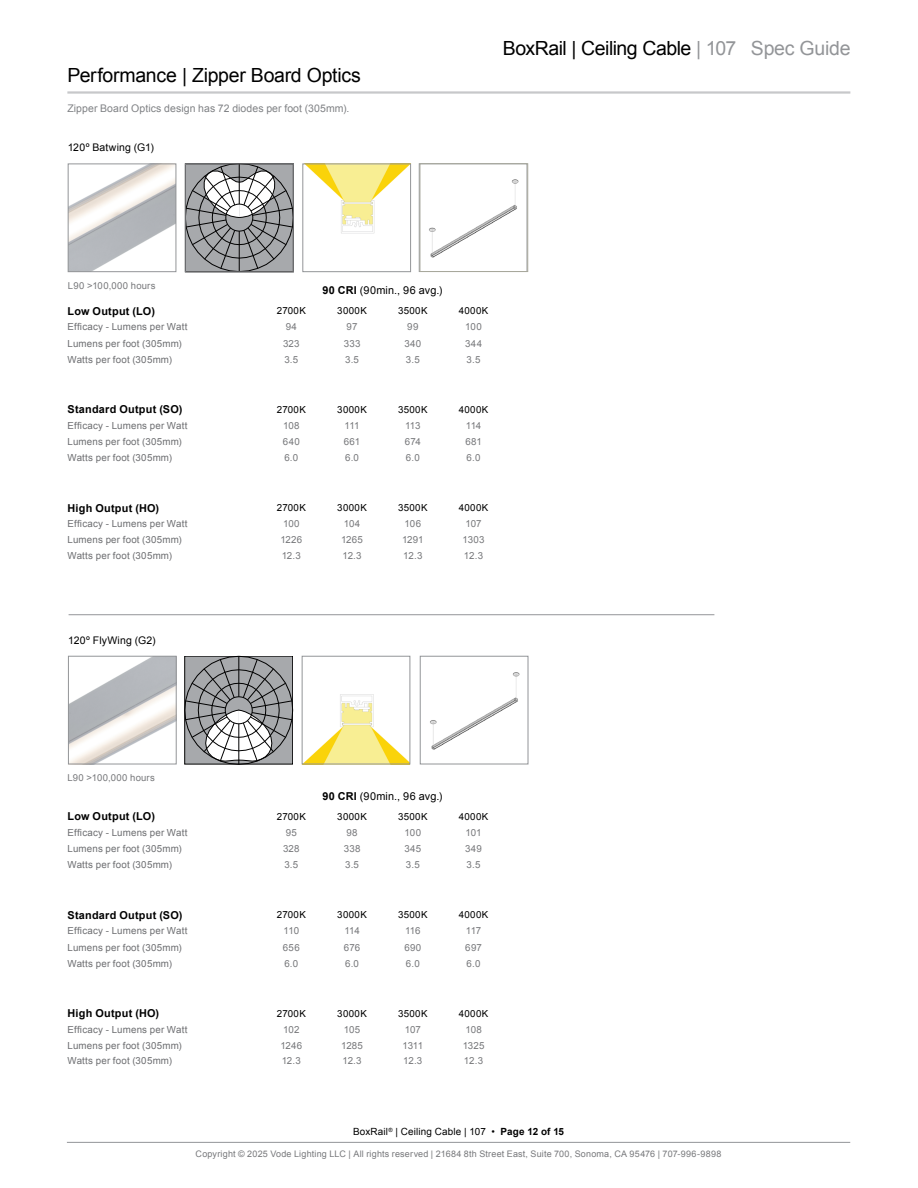
<style>
.page{position:relative;width:918px;height:1188px;background:#fff}
.page>*{position:absolute;margin:0;border:0;box-sizing:border-box;transform-origin:0 0}
.t1{font:19.5px "Arial";letter-spacing:-.015em;color:#000}
.t2{font:700 10.95px "Arial";letter-spacing:.02em;color:#000}
.t3{font:10.95px "Arial";letter-spacing:.015em;color:#000}
.t4{font:10.5px "Arial";letter-spacing:.005em;color:#808285}
.t5{font:10.5px "Arial";letter-spacing:.015em;color:#000}
.t6{font:9.9px "Arial";letter-spacing:.015em;color:#000}
.t7{font:9.75px "Arial";letter-spacing:.02em;color:#6d6e71}
.t8{font:9.75px "Arial";letter-spacing:.005em;color:#77787b}
.t9{font:9.75px "Arial";letter-spacing:.035em;color:#000}
.t10{font:9.45px "Arial";letter-spacing:.025em;color:#77787b}
.t11{font:9px "Arial";letter-spacing:.02em;color:#77787b}
.s1{color:#939598}
.s2{font-weight:700}
</style>
<div class="page">
<hr style="left:67px;top:1142px;width:783px;height:1px;background:#939598">
<img style="left:429px;top:179px;width:90px;height:79px">
<hr style="left:69px;top:614px;width:645px;height:1px;background:#939598">
<hr style="left:67px;top:91px;width:783px;height:3px;background:#c7c8ca">
<div style="left:420px;top:164px;width:108px;height:108px;border:1px solid #a9a99d"></div>
<img style="left:307px;top:166px;width:102px;height:68px">
<div style="left:303px;top:164px;width:108px;height:108px;border:1px solid #939598"></div>
<img style="left:70px;top:166px;width:104px;height:104px">
<div style="left:68px;top:164px;width:108px;height:108px;border:1px solid #939598"></div>
<svg style="left:187px;top:166px;width:105px;height:104px;background:#9ea0a2"></svg>
<hr style="left:239px;top:231px;width:1px;height:41px;background:#000">
<div style="left:185px;top:164px;width:109px;height:108px;border:1px solid #77787b"></div>
<img style="left:304px;top:694px;width:104px;height:68px">
<div style="left:302px;top:656px;width:108px;height:108px;border:1px solid #939598"></div>
<img style="left:70px;top:658px;width:104px;height:104px">
<div style="left:68px;top:656px;width:108px;height:108px;border:1px solid #939598"></div>
<svg style="left:185px;top:656px;width:108px;height:108px"></svg>
<hr style="left:239px;top:656px;width:1px;height:41px;background:#000">
<img style="left:430px;top:672px;width:90px;height:78px">
<div style="left:420px;top:656px;width:108px;height:108px;border:1px solid #939598"></div>
<h1 class="t1" style="left:67px;top:62px;width:295px">Performance | Zipper Board Optics</h1>
<p class="t4" style="left:67px;top:101px;width:284px">Zipper Board Optics design has 72 diodes per foot (305mm).</p>
<p class="t5" style="left:68px;top:141px;width:88px">120º Batwing (G1)</p>
<h1 class="t1" style="left:503px;top:35px;width:349px">BoxRail | Ceiling Cable <span class="s1">| 107 Spec Guide</span></h1>
<p class="t10" style="left:68px;top:279px;width:89px">L90 &gt;100,000 hours</p>
<p class="t3" style="left:322px;top:283px;width:122px"><span class="s2">90 CRI</span> (90min., 96 avg.)</p>
<p class="t2" style="left:68px;top:304px;width:89px">Low Output (LO)</p>
<p class="t9" style="left:277px;top:304px;width:31px">2700K</p>
<p class="t9" style="left:337px;top:304px;width:31px">3000K</p>
<p class="t9" style="left:398px;top:304px;width:31px">3500K</p>
<p class="t9" style="left:459px;top:304px;width:31px">4000K</p>
<p class="t7" style="left:68px;top:321px;width:121px">Efficacy - Lumens per Watt</p>
<p class="t8" style="left:286px;top:321px;width:13px">94</p>
<p class="t8" style="left:347px;top:321px;width:12px">97</p>
<p class="t8" style="left:407px;top:321px;width:13px">99</p>
<p class="t8" style="left:465px;top:321px;width:18px">100</p>
<p class="t7" style="left:68px;top:337px;width:116px">Lumens per foot (305mm)</p>
<p class="t8" style="left:283px;top:337px;width:18px">323</p>
<p class="t8" style="left:344px;top:337px;width:18px">333</p>
<p class="t8" style="left:404px;top:337px;width:18px">340</p>
<p class="t8" style="left:465px;top:337px;width:19px">344</p>
<p class="t7" style="left:68px;top:353px;width:106px">Watts per foot (305mm)</p>
<p class="t8" style="left:284px;top:353px;width:15px">3.5</p>
<p class="t8" style="left:345px;top:353px;width:15px">3.5</p>
<p class="t8" style="left:406px;top:353px;width:15px">3.5</p>
<p class="t8" style="left:467px;top:353px;width:15px">3.5</p>
<p class="t2" style="left:68px;top:402px;width:116px">Standard Output (SO)</p>
<p class="t9" style="left:277px;top:403px;width:31px">2700K</p>
<p class="t9" style="left:337px;top:403px;width:31px">3000K</p>
<p class="t9" style="left:398px;top:403px;width:31px">3500K</p>
<p class="t9" style="left:459px;top:403px;width:31px">4000K</p>
<p class="t7" style="left:68px;top:419px;width:121px">Efficacy - Lumens per Watt</p>
<p class="t8" style="left:283px;top:419px;width:18px">108</p>
<p class="t8" style="left:345px;top:419px;width:16px">111</p>
<p class="t8" style="left:405px;top:419px;width:17px">113</p>
<p class="t8" style="left:466px;top:419px;width:17px">114</p>
<p class="t7" style="left:68px;top:435px;width:116px">Lumens per foot (305mm)</p>
<p class="t8" style="left:283px;top:435px;width:18px">640</p>
<p class="t8" style="left:344px;top:435px;width:18px">661</p>
<p class="t8" style="left:405px;top:435px;width:17px">674</p>
<p class="t8" style="left:465px;top:435px;width:18px">681</p>
<p class="t7" style="left:68px;top:452px;width:106px">Watts per foot (305mm)</p>
<p class="t8" style="left:284px;top:452px;width:15px">6.0</p>
<p class="t8" style="left:345px;top:452px;width:15px">6.0</p>
<p class="t8" style="left:406px;top:452px;width:15px">6.0</p>
<p class="t8" style="left:467px;top:452px;width:15px">6.0</p>
<p class="t2" style="left:68px;top:500px;width:93px">High Output (HO)</p>
<p class="t9" style="left:277px;top:501px;width:31px">2700K</p>
<p class="t9" style="left:337px;top:501px;width:31px">3000K</p>
<p class="t9" style="left:398px;top:501px;width:31px">3500K</p>
<p class="t9" style="left:459px;top:501px;width:31px">4000K</p>
<p class="t7" style="left:68px;top:517px;width:121px">Efficacy - Lumens per Watt</p>
<p class="t8" style="left:283px;top:517px;width:18px">100</p>
<p class="t8" style="left:344px;top:517px;width:18px">104</p>
<p class="t8" style="left:405px;top:517px;width:18px">106</p>
<p class="t8" style="left:466px;top:517px;width:18px">107</p>
<p class="t7" style="left:68px;top:533px;width:116px">Lumens per foot (305mm)</p>
<p class="t8" style="left:280px;top:533px;width:23px">1226</p>
<p class="t8" style="left:341px;top:533px;width:23px">1265</p>
<p class="t8" style="left:402px;top:533px;width:23px">1291</p>
<p class="t8" style="left:463px;top:533px;width:23px">1303</p>
<p class="t7" style="left:68px;top:549px;width:106px">Watts per foot (305mm)</p>
<p class="t8" style="left:282px;top:549px;width:21px">12.3</p>
<p class="t8" style="left:343px;top:549px;width:21px">12.3</p>
<p class="t8" style="left:403px;top:549px;width:21px">12.3</p>
<p class="t8" style="left:464px;top:549px;width:21px">12.3</p>
<p class="t5" style="left:68px;top:633px;width:89px">120º FlyWing (G2)</p>
<p class="t10" style="left:67px;top:772px;width:89px">L90 &gt;100,000 hours</p>
<p class="t3" style="left:322px;top:789px;width:122px"><span class="s2">90 CRI</span> (90min., 96 avg.)</p>
<p class="t2" style="left:68px;top:809px;width:89px">Low Output (LO)</p>
<p class="t9" style="left:277px;top:810px;width:31px">2700K</p>
<p class="t9" style="left:337px;top:810px;width:31px">3000K</p>
<p class="t9" style="left:398px;top:810px;width:31px">3500K</p>
<p class="t9" style="left:459px;top:810px;width:31px">4000K</p>
<p class="t7" style="left:68px;top:826px;width:121px">Efficacy - Lumens per Watt</p>
<p class="t8" style="left:286px;top:826px;width:13px">95</p>
<p class="t8" style="left:347px;top:826px;width:13px">98</p>
<p class="t8" style="left:405px;top:826px;width:18px">100</p>
<p class="t8" style="left:466px;top:826px;width:18px">101</p>
<p class="t7" style="left:68px;top:842px;width:116px">Lumens per foot (305mm)</p>
<p class="t8" style="left:283px;top:842px;width:18px">328</p>
<p class="t8" style="left:344px;top:842px;width:18px">338</p>
<p class="t8" style="left:404px;top:842px;width:18px">345</p>
<p class="t8" style="left:465px;top:842px;width:18px">349</p>
<p class="t7" style="left:68px;top:858px;width:106px">Watts per foot (305mm)</p>
<p class="t8" style="left:284px;top:858px;width:15px">3.5</p>
<p class="t8" style="left:345px;top:858px;width:15px">3.5</p>
<p class="t8" style="left:406px;top:858px;width:15px">3.5</p>
<p class="t8" style="left:467px;top:858px;width:15px">3.5</p>
<p class="t2" style="left:68px;top:908px;width:116px">Standard Output (SO)</p>
<p class="t9" style="left:277px;top:908px;width:31px">2700K</p>
<p class="t9" style="left:337px;top:908px;width:31px">3000K</p>
<p class="t9" style="left:398px;top:908px;width:31px">3500K</p>
<p class="t9" style="left:459px;top:908px;width:31px">4000K</p>
<p class="t7" style="left:68px;top:925px;width:121px">Efficacy - Lumens per Watt</p>
<p class="t8" style="left:284px;top:925px;width:17px">110</p>
<p class="t8" style="left:344px;top:925px;width:17px">114</p>
<p class="t8" style="left:405px;top:925px;width:17px">116</p>
<p class="t8" style="left:466px;top:925px;width:17px">117</p>
<p class="t7" style="left:68px;top:941px;width:116px">Lumens per foot (305mm)</p>
<p class="t8" style="left:283px;top:941px;width:18px">656</p>
<p class="t8" style="left:344px;top:941px;width:18px">676</p>
<p class="t8" style="left:404px;top:941px;width:18px">690</p>
<p class="t8" style="left:465px;top:941px;width:18px">697</p>
<p class="t7" style="left:68px;top:957px;width:106px">Watts per foot (305mm)</p>
<p class="t8" style="left:284px;top:957px;width:15px">6.0</p>
<p class="t8" style="left:345px;top:957px;width:15px">6.0</p>
<p class="t8" style="left:406px;top:957px;width:15px">6.0</p>
<p class="t8" style="left:467px;top:957px;width:15px">6.0</p>
<p class="t2" style="left:68px;top:1006px;width:93px">High Output (HO)</p>
<p class="t9" style="left:277px;top:1007px;width:31px">2700K</p>
<p class="t9" style="left:337px;top:1007px;width:31px">3000K</p>
<p class="t9" style="left:398px;top:1007px;width:31px">3500K</p>
<p class="t9" style="left:459px;top:1007px;width:31px">4000K</p>
<p class="t7" style="left:68px;top:1023px;width:121px">Efficacy - Lumens per Watt</p>
<p class="t8" style="left:283px;top:1023px;width:18px">102</p>
<p class="t8" style="left:344px;top:1023px;width:18px">105</p>
<p class="t8" style="left:405px;top:1023px;width:18px">107</p>
<p class="t8" style="left:465px;top:1023px;width:18px">108</p>
<p class="t7" style="left:68px;top:1039px;width:116px">Lumens per foot (305mm)</p>
<p class="t8" style="left:280px;top:1039px;width:23px">1246</p>
<p class="t8" style="left:341px;top:1039px;width:23px">1285</p>
<p class="t8" style="left:403px;top:1039px;width:22px">1311</p>
<p class="t8" style="left:463px;top:1039px;width:23px">1325</p>
<p class="t7" style="left:68px;top:1055px;width:106px">Watts per foot (305mm)</p>
<p class="t8" style="left:282px;top:1055px;width:21px">12.3</p>
<p class="t8" style="left:342px;top:1055px;width:21px">12.3</p>
<p class="t8" style="left:403px;top:1055px;width:21px">12.3</p>
<p class="t8" style="left:464px;top:1055px;width:21px">12.3</p>
<p class="t6" style="left:353px;top:1125px;width:213px">BoxRail<sup>®</sup> | Ceiling Cable | 107 • <span class="s2">Page 12 of 15</span></p>
<p class="t11" style="left:196px;top:1148px;width:527px">Copyright © 2025 Vode Lighting LLC | All rights reserved | 21684 8th Street East, Suite 700, Sonoma, CA 95476 | 707-996-9898</p>
</div>
